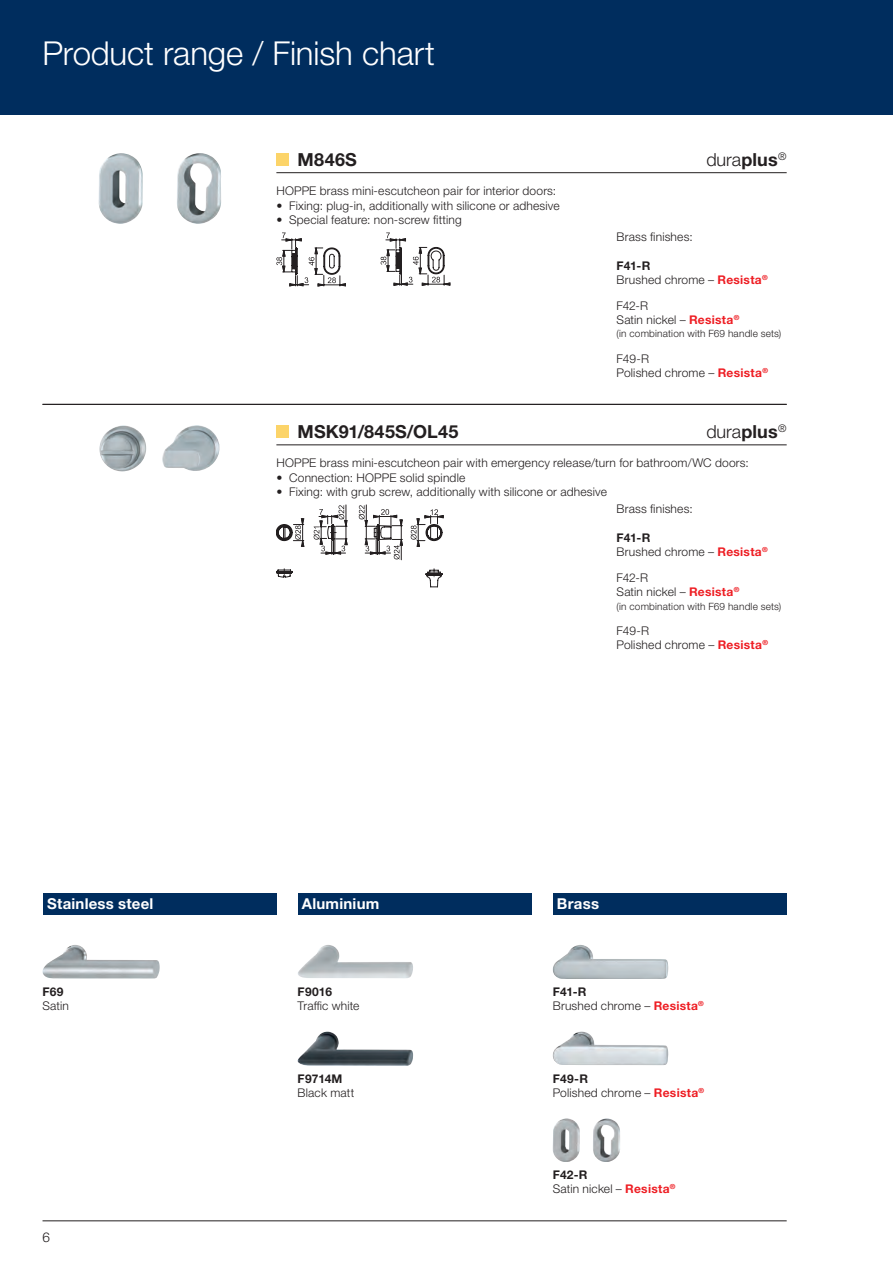
<style>
.page{position:relative;width:893px;height:1263px;background:#fff}
.page>*{position:absolute;margin:0;border:0;box-sizing:border-box;transform-origin:0 0}
.t1{font:300 33px "Helvetica Neue LTW1 G";letter-spacing:-.005em;color:#fff}
.Werksnummer{font:700 18px "Helvetica Neue LTW1 G";letter-spacing:.015em;color:#231f20}
.Werksnummer-2{font:300 18px "Helvetica Neue LTW1 G";color:#231f20}
.Fliesstext-Headline{font:700 15px "Helvetica Neue LTW1 G";letter-spacing:.015em;color:#fff}
.t2{font:300 13.5px "Helvetica Neue LTW1 G";color:#231f20}
.Produkt-Beschreibung{font:300 12px "Helvetica Neue LTW1 G";letter-spacing:.015em;color:#231f20}
.t3{font:700 12px "Helvetica Neue LTW1 G";letter-spacing:.01em;color:#231f20}
.t4{font:300 10.05px "Helvetica Neue LTW1 G";letter-spacing:.02em;color:#231f20}
.s1{font-weight:700}
.s2{font-weight:700;color:#ee1d23}
</style>
<div class="page">
<div style="left:0;top:0;width:893px;height:115px;background:#002d5e"></div>
<hr style="left:43px;top:404px;width:744px;height:1px;background:#231f20">
<hr style="left:43px;top:1220px;width:744px;height:1px;background:#231f20">
<svg style="left:276px;top:233px;width:70px;height:53px"></svg>
<svg style="left:381px;top:233px;width:69px;height:53px"></svg>
<img style="left:99px;top:153px;width:44px;height:71px">
<img style="left:177px;top:153px;width:44px;height:71px">
<hr style="left:276px;top:172px;width:511px;height:1px;background:#231f20">
<div style="left:276px;top:153px;width:13px;height:13px;background:#fcd469"></div>
<svg style="left:276px;top:505px;width:167px;height:82px"></svg>
<img style="left:99px;top:425px;width:121px;height:46px">
<hr style="left:276px;top:444px;width:511px;height:1px;background:#231f20">
<div style="left:276px;top:425px;width:13px;height:13px;background:#fcd469"></div>
<div style="left:298px;top:893px;width:233px;height:21px;background:#002d5e"></div>
<div style="left:553px;top:893px;width:234px;height:21px;background:#002d5e"></div>
<div style="left:43px;top:893px;width:233px;height:21px;background:#002d5e"></div>
<img style="left:298px;top:945px;width:115px;height:33px">
<img style="left:298px;top:1032px;width:115px;height:34px">
<img style="left:553px;top:945px;width:115px;height:34px">
<img style="left:553px;top:1032px;width:115px;height:33px">
<img style="left:553px;top:1118px;width:27px;height:44px">
<img style="left:593px;top:1118px;width:27px;height:44px">
<img style="left:42px;top:945px;width:118px;height:33px">
<p class="t1" style="left:43px;top:33px;width:394px">Product range / Finish chart</p>
<p class="Werksnummer" style="left:298px;top:148px;width:61px">M846S</p>
<p class="Werksnummer-2" style="left:706px;top:149px;width:82px">dura<span class="s1">plus</span><sup>®</sup></p>
<p class="Produkt-Beschreibung" style="left:276px;top:184px;width:281px">HOPPE brass mini-escutcheon pair for interior doors:</p>
<p class="Produkt-Beschreibung" style="left:276px;top:198px;width:285px">• Fixing: plug-in, additionally with silicone or adhesive</p>
<p class="Produkt-Beschreibung" style="left:276px;top:212px;width:187px">• Special feature: non-screw fitting</p>
<p class="Produkt-Beschreibung" style="left:617px;top:229px;width:78px">Brass finishes:</p>
<p class="t3" style="left:617px;top:258px;width:35px">F41-R</p>
<p class="Produkt-Beschreibung" style="left:617px;top:273px;width:153px">Brushed chrome – <span class="s2">Resista</span><sup>®</sup></p>
<p class="Produkt-Beschreibung" style="left:617px;top:298px;width:33px">F42-R</p>
<p class="Produkt-Beschreibung" style="left:617px;top:312px;width:124px">Satin nickel – <span class="s2">Resista</span><sup>®</sup></p>
<p class="t4" style="left:617px;top:328px;width:166px">(in combination with F69 handle sets)</p>
<p class="Produkt-Beschreibung" style="left:617px;top:351px;width:34px">F49-R</p>
<p class="Produkt-Beschreibung" style="left:617px;top:365px;width:153px">Polished chrome – <span class="s2">Resista</span><sup>®</sup></p>
<p class="Werksnummer" style="left:298px;top:421px;width:162px">MSK91/845S/OL45</p>
<p class="Werksnummer-2" style="left:706px;top:421px;width:82px">dura<span class="s1">plus</span><sup>®</sup></p>
<p class="Produkt-Beschreibung" style="left:276px;top:456px;width:474px">HOPPE brass mini-escutcheon pair with emergency release/turn for bathroom/WC doors:</p>
<p class="Produkt-Beschreibung" style="left:276px;top:470px;width:190px">• Connection: HOPPE solid spindle</p>
<p class="Produkt-Beschreibung" style="left:276px;top:485px;width:332px">• Fixing: with grub screw, additionally with silicone or adhesive</p>
<p class="Produkt-Beschreibung" style="left:617px;top:502px;width:78px">Brass finishes:</p>
<p class="t3" style="left:617px;top:530px;width:35px">F41-R</p>
<p class="Produkt-Beschreibung" style="left:617px;top:545px;width:153px">Brushed chrome – <span class="s2">Resista</span><sup>®</sup></p>
<p class="Produkt-Beschreibung" style="left:617px;top:570px;width:33px">F42-R</p>
<p class="Produkt-Beschreibung" style="left:617px;top:584px;width:124px">Satin nickel – <span class="s2">Resista</span><sup>®</sup></p>
<p class="t4" style="left:617px;top:600px;width:166px">(in combination with F69 handle sets)</p>
<p class="Produkt-Beschreibung" style="left:617px;top:623px;width:34px">F49-R</p>
<p class="Produkt-Beschreibung" style="left:617px;top:637px;width:153px">Polished chrome – <span class="s2">Resista</span><sup>®</sup></p>
<p class="Fliesstext-Headline" style="left:47px;top:894px;width:108px">Stainless steel</p>
<p class="Fliesstext-Headline" style="left:302px;top:894px;width:79px">Aluminium</p>
<p class="Fliesstext-Headline" style="left:557px;top:894px;width:44px">Brass</p>
<p class="t3" style="left:43px;top:984px;width:22px">F69</p>
<p class="Produkt-Beschreibung" style="left:43px;top:999px;width:28px">Satin</p>
<p class="t2" style="left:43px;top:1229px;width:9px">6</p>
<p class="t3" style="left:298px;top:984px;width:36px">F9016</p>
<p class="Produkt-Beschreibung" style="left:298px;top:999px;width:63px">Traffic white</p>
<p class="t3" style="left:298px;top:1071px;width:46px">F9714M</p>
<p class="Produkt-Beschreibung" style="left:298px;top:1085px;width:58px">Black matt</p>
<p class="t3" style="left:553px;top:984px;width:35px">F41-R</p>
<p class="Produkt-Beschreibung" style="left:553px;top:999px;width:153px">Brushed chrome – <span class="s2">Resista</span><sup>®</sup></p>
<p class="t3" style="left:553px;top:1071px;width:37px">F49-R</p>
<p class="Produkt-Beschreibung" style="left:553px;top:1085px;width:153px">Polished chrome – <span class="s2">Resista</span><sup>®</sup></p>
<p class="t3" style="left:553px;top:1167px;width:36px">F42-R</p>
<p class="Produkt-Beschreibung" style="left:553px;top:1182px;width:124px">Satin nickel – <span class="s2">Resista</span><sup>®</sup></p>
</div>
